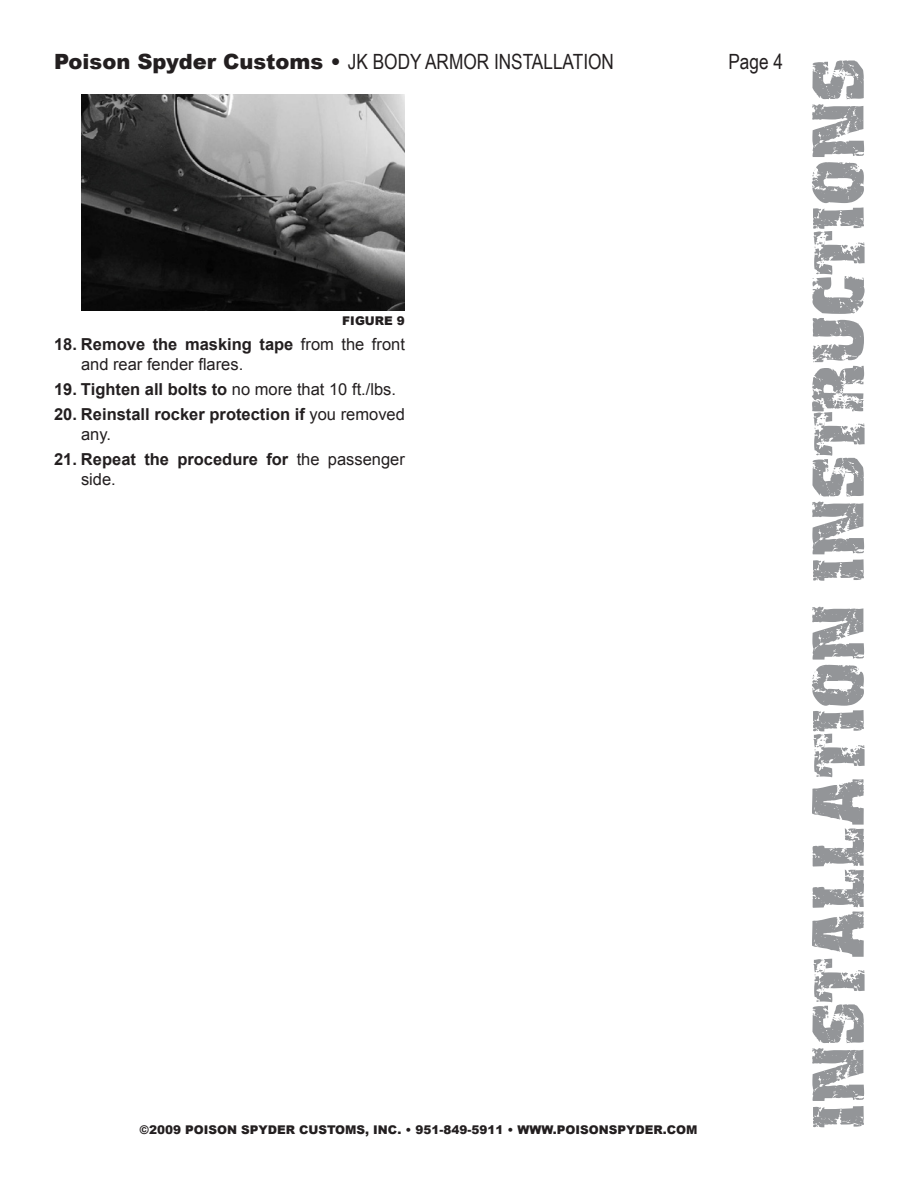
<style>
.page{position:relative;width:918px;height:1188px;background:#fff}
.page>*{position:absolute;margin:0;border:0;box-sizing:border-box;transform-origin:0 0}
.t1{font:63px "Distress";color:#939598}
.t2{font:21px "Arial Narrow";color:#231f20}
.Instruction_Step{font:700 16.5px/19.8px "Arial";color:#231f20}
.Instruction_Step-2{font:16.5px/19.8px "Arial";color:#231f20}
.Photo_Figure_Number{font:900 12px "Arial";color:#231f20}
.s1{font-family:"Arial";font-weight:900}
.s2{font-weight:700}
.s3{font-weight:400}
</style>
<div class="page">
<img style="left:81px;top:94px;width:324px;height:216px">
<p class="t2" style="left:54px;top:46px;width:561px"><span class="s1">Poison Spyder Customs •</span> JK BODY ARMOR INSTALLATION</p>
<p class="t2" style="left:728px;top:46px;width:56px">Page 4</p>
<p class="Photo_Figure_Number" style="left:342px;top:312px;width:64px">FIGURE 9</p>
<p class="Instruction_Step-2" style="left:81px;top:335px;width:326px;text-indent:-27px"><span class="s2">18. Remove the masking tape</span> from the front and rear fender flares.</p>
<p class="Instruction_Step" style="left:54px;top:380px;width:344px">19. Tighten all bolts to <span class="s3">no more that 10 ft./lbs.</span></p>
<p class="Instruction_Step" style="left:81px;top:405px;width:325px;text-indent:-27px">20. Reinstall rocker protection if <span class="s3">you removed any.</span></p>
<p class="Instruction_Step" style="left:81px;top:450px;width:325px;text-indent:-27px">21. Repeat the procedure for <span class="s3">the passenger side.</span></p>
<p class="Photo_Figure_Number" style="left:139px;top:1121px;width:560px">©2009 POISON SPYDER CUSTOMS, INC. • 951-849-5911 • WWW.POISONSPYDER.COM</p>
<h1 class="t1" style="left:805px;top:1130px;width:1073px;rotate:-90deg">INSTALLATION INSTRUCTIONS</h1>
</div>
